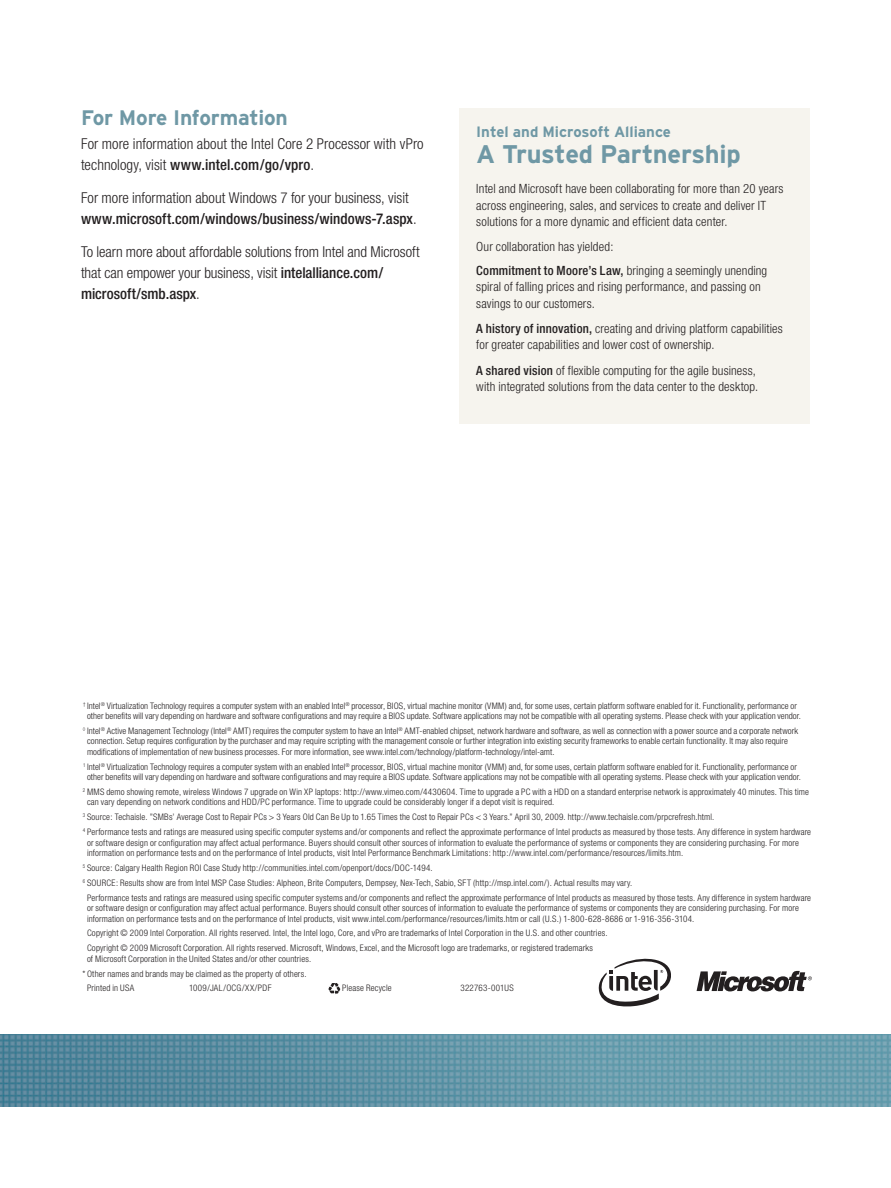
<style>
.page{position:relative;width:891px;height:1188px;background:#fff}
.page>*{position:absolute;margin:0;border:0;box-sizing:border-box;transform-origin:0 0}
.t1{font:700 25.5px "Interstate";letter-spacing:-.01em;color:#6f98a5}
.t2{font:700 21px "Interstate";letter-spacing:-.01em;color:#6f98a5}
.t3{font:300 condensed 15px/21px "Helvetica Neue";color:#231f20}
.t4{font:700 15px "Interstate";letter-spacing:-.005em;color:#6f98a5}
.t5{font:300 condensed 12.75px/16.5px "Helvetica Neue";letter-spacing:.01em;color:#231f20}
.t6{font:300 condensed 9px/10.5px "Helvetica Neue";letter-spacing:.015em;color:#231f20}
.t7{font:300 condensed 9px "Helvetica Neue";letter-spacing:.035em;color:#231f20}
.s1{font-weight:500}
</style>
<div class="page">
<svg style="left:599px;top:959px;width:72px;height:47px"></svg>
<svg style="left:697px;top:971px;width:115px;height:20px"></svg>
<svg style="left:328px;top:983px;width:12px;height:11px"></svg>
<div style="left:459px;top:108px;width:351px;height:316px;background:#f6f4ee"></div>
<img style="left:0;top:1034px;width:891px;height:72px">
<h2 class="t2" style="left:81px;top:106px;width:208px">For More Information</h2>
<h3 class="t3" style="left:81px;top:133px;width:344px">For more information about the Intel Core 2 Processor with vPro technology, visit <span class="s1">www.intel.com/go/vpro</span>.</h3>
<h3 class="t3" style="left:81px;top:187px;width:337px">For more information about Windows 7 for your business, visit <span class="s1">www.microsoft.com/windows/business/windows-7.aspx</span>.</h3>
<h3 class="t3" style="left:81px;top:241px;width:340px">To learn more about affordable solutions from Intel and Microsoft that can empower your business, visit <span class="s1">intelalliance.com/ microsoft/smb.aspx</span>.</h3>
<h3 class="t4" style="left:476px;top:124px;width:196px">Intel and Microsoft Alliance</h3>
<h1 class="t1" style="left:476px;top:140px;width:266px">A Trusted Partnership</h1>
<h3 class="t5" style="left:476px;top:180px;width:309px">Intel and Microsoft have been collaborating for more than 20 years across engineering, sales, and services to create and deliver IT solutions for a more dynamic and efficient data center.</h3>
<h3 class="t5" style="left:476px;top:235px;width:293px;line-height:23.2px">Our collaboration has yielded:<br><span class="s1">Commitment to Moore’s Law,</span> bringing a seemingly unending</h3>
<h3 class="t5" style="left:476px;top:278px;width:286px">spiral of falling prices and rising performance, and passing on savings to our customers.</h3>
<h3 class="t5" style="left:476px;top:320px;width:308px"><span class="s1">A history of innovation,</span> creating and driving platform capabilities for greater capabilities and lower cost of ownership.</h3>
<h3 class="t5" style="left:476px;top:362px;width:283px"><span class="s1">A shared vision</span> of flexible computing for the agile business, with integrated solutions from the data center to the desktop.</h3>
<p class="t6" style="left:83px;top:700px;width:720px;text-align:center"><sup>†</sup> Intel<sup>®</sup> Virtualization Technology requires a computer system with an enabled Intel<sup>®</sup> processor, BIOS, virtual machine monitor (VMM) and, for some uses, certain platform software enabled for it. Functionality, performance or other benefits will vary depending on hardware and software configurations and may require a BIOS update. Software applications may not be compatible with all operating systems. Please check with your application vendor.</p>
<p class="t6" style="left:87px;top:725px;width:713px;text-indent:-4px"><sup>◊</sup> Intel<sup>®</sup> Active Management Technology (Intel<sup>®</sup> AMT) requires the computer system to have an Intel<sup>®</sup> AMT-enabled chipset, network hardware and software, as well as connection with a power source and a corporate network connection. Setup requires configuration by the purchaser and may require scripting with the management console or further integration into existing security frameworks to enable certain functionality. It may also require modifications of implementation of new business processes. For more information, see www.intel.com/technology/platform-technology/intel-amt.</p>
<p class="t6" style="left:83px;top:761px;width:720px;text-align:center"><sup>1</sup> Intel<sup>®</sup> Virtualization Technology requires a computer system with an enabled Intel<sup>®</sup> processor, BIOS, virtual machine monitor (VMM) and, for some uses, certain platform software enabled for it. Functionality, performance or other benefits will vary depending on hardware and software configurations and may require a BIOS update. Software applications may not be compatible with all operating systems. Please check with your application vendor.</p>
<p class="t6" style="left:87px;top:786px;width:724px;text-indent:-4px"><sup>2</sup> MMS demo showing remote, wireless Windows 7 upgrade on Win XP laptops: http://www.vimeo.com/4430604. Time to upgrade a PC with a HDD on a standard enterprise network is approximately 40 minutes. This time can vary depending on network conditions and HDD/PC performance. Time to upgrade could be considerably longer if a depot visit is required.</p>
<p class="t6" style="left:83px;top:810px;width:730px;line-height:14.9px"><sup>3</sup> Source: Techaisle. ”SMBs’ Average Cost to Repair PCs &gt; 3 Years Old Can Be Up to 1.65 Times the Cost to Repair PCs &lt; 3 Years.” April 30, 2009. http://www.techaisle.com/prpcrefresh.html.<br><sup>4</sup> Performance tests and ratings are measured using specific computer systems and/or components and reflect the approximate performance of Intel products as measured by those tests. Any difference in system hardware</p>
<p class="t6" style="left:87px;top:837px;width:713px">or software design or configuration may affect actual performance. Buyers should consult other sources of information to evaluate the performance of systems or components they are considering purchasing. For more information on performance tests and on the performance of Intel products, visit Intel Performance Benchmark Limitations: http://www.intel.com/performance/resources/limits.htm.</p>
<p class="t6" style="left:83px;top:862px;width:351px"><sup>5</sup> Source: Calgary Health Region ROI Case Study http://communities.intel.com/openport/docs/DOC-1494.</p>
<p class="t6" style="left:83px;top:877px;width:551px"><sup>6</sup> SOURCE: Results show are from Intel MSP Case Studies: Alpheon, Brite Computers, Dempsey, Nex-Tech, Sabio, SFT (http://msp.intel.com/). Actual results may vary.</p>
<p class="t6" style="left:87px;top:892px;width:726px">Performance tests and ratings are measured using specific computer systems and/or components and reflect the approximate performance of Intel products as measured by those tests. Any difference in system hardware</p>
<p class="t6" style="left:87px;top:903px;width:713px">or software design or configuration may affect actual performance. Buyers should consult other sources of information to evaluate the performance of systems or components they are considering purchasing. For more information on performance tests and on the performance of Intel products, visit www.intel.com/performance/resources/limits.htm or call (U.S.) 1-800-628-8686 or 1-916-356-3104.</p>
<p class="t6" style="left:87px;top:926px;width:522px;line-height:14.9px">Copyright © 2009 Intel Corporation. All rights reserved. Intel, the Intel logo, Core, and vPro are trademarks of Intel Corporation in the U.S. and other countries.<br>Copyright © 2009 Microsoft Corporation. All rights reserved. Microsoft, Windows, Excel, and the Microsoft logo are trademarks, or registered trademarks</p>
<p class="t6" style="left:87px;top:953px;width:226px">of Microsoft Corporation in the United States and/or other countries.</p>
<p class="t6" style="left:82px;top:968px;width:226px">* Other names and brands may be claimed as the property of others.</p>
<p class="t6" style="left:87px;top:983px;width:49px">Printed in USA</p>
<p class="t7" style="left:189px;top:983px;width:84px">1009/JAL/OCG/XX/PDF</p>
<p class="t6" style="left:342px;top:983px;width:51px">Please Recycle</p>
<p class="t6" style="left:461px;top:983px;width:55px">322763-001US</p>
</div>
